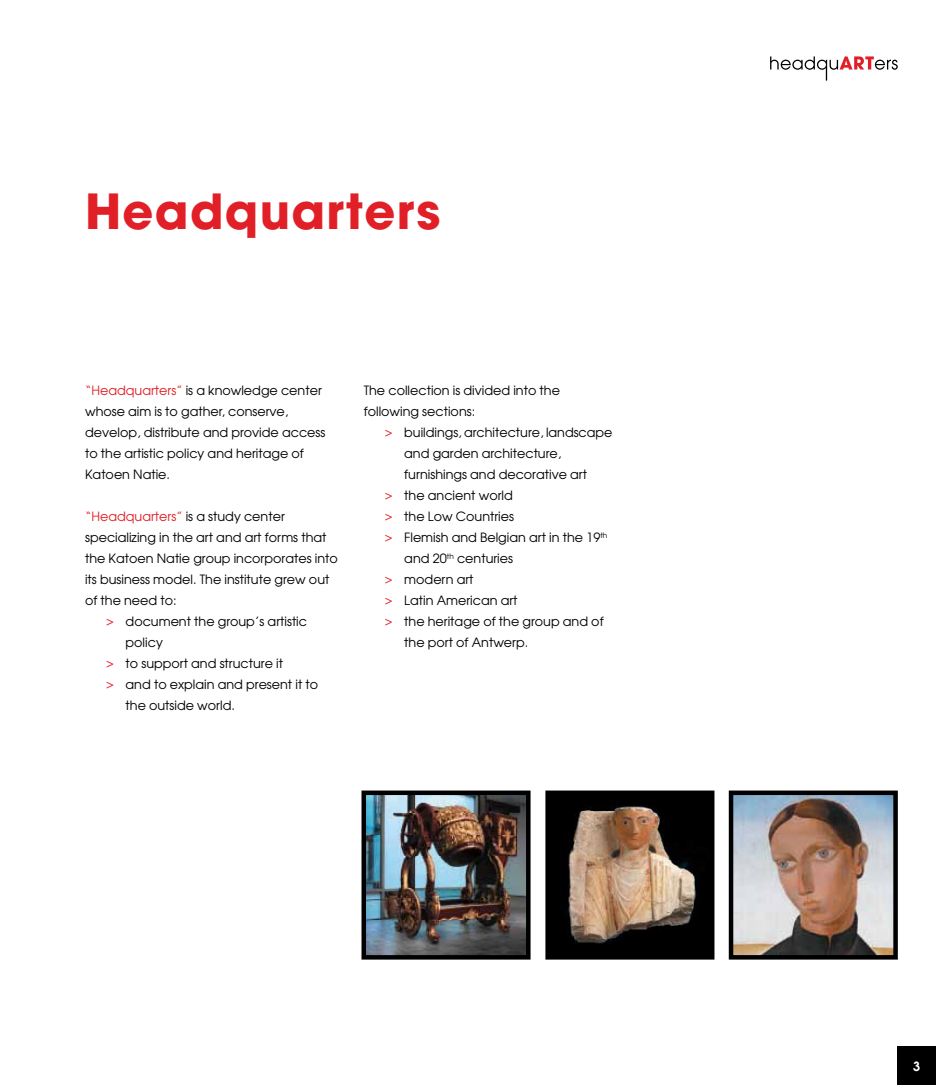
<style>
.page{position:relative;width:936px;height:1085px;background:#fff}
.page>*{position:absolute;margin:0;border:0;box-sizing:border-box;transform-origin:0 0}
.t1{font:700 48px "Avant Garde";letter-spacing:.025em;color:#e11f27}
.t2{font:12.75px/21px "Avant Garde";color:#000}
.t3{font:12.75px "Avant Garde";color:#e11f27}
.t4{font:600 12.75px "Avant Garde";color:#fff}
.s1{color:#e11f27}
.s2{color:#000}
</style>
<div class="page">
<img style="left:550px;top:795px;width:159px;height:159px">
<div style="left:545px;top:790px;width:169px;height:169px;border:4px solid #000"></div>
<img style="left:733px;top:795px;width:159px;height:159px">
<div style="left:728px;top:790px;width:169px;height:169px;border:4px solid #000"></div>
<img style="left:366px;top:795px;width:159px;height:159px">
<div style="left:361px;top:790px;width:169px;height:169px;border:4px solid #000"></div>
<svg style="left:770px;top:56px;width:127px;height:25px"></svg>
<div style="left:897px;top:1046px;width:38px;height:38px;background:#000"></div>
<h1 class="t1" style="left:85px;top:180px;width:357px">Headquarters</h1>
<p class="t2" style="left:85px;top:379px;width:242px"><span class="s1">“Headquarters”</span> is a knowledge center whose aim is to gather, conserve, develop, distribute and provide access to the artistic policy and heritage of<br>Katoen Natie.</p>
<p class="t3" style="left:85px;top:508px;width:201px">“Headquarters” <span class="s2">is a study center</span></p>
<p class="t2" style="left:85px;top:526px;width:243px">specializing in the art and art forms that</p>
<p class="t2" style="left:85px;top:547px;width:254px">the Katoen Natie group incorporates into</p>
<p class="t2" style="left:85px;top:568px;width:246px">its business model. The institute grew out</p>
<p class="t2" style="left:85px;top:589px;width:93px">of the need to:</p>
<p class="t2" style="left:106px;top:610px;width:202px"><span class="s1">&gt;</span> document the group’s artistic</p>
<p class="t2" style="left:126px;top:631px;width:39px">policy</p>
<p class="t2" style="left:106px;top:652px;width:178px"><span class="s1">&gt;</span> to support and structure it</p>
<p class="t2" style="left:106px;top:673px;width:213px"><span class="s1">&gt;</span> and to explain and present it to</p>
<p class="t2" style="left:126px;top:694px;width:111px">the outside world.</p>
<p class="t2" style="left:364px;top:379px;width:198px">The collection is divided into the following sections:</p>
<p class="t2" style="left:385px;top:421px;width:229px"><span class="s1">&gt;</span> buildings, architecture, landscape</p>
<p class="t2" style="left:404px;top:442px;width:158px">and garden architecture,</p>
<p class="t2" style="left:404px;top:463px;width:184px">furnishings and decorative art</p>
<p class="t2" style="left:385px;top:484px;width:129px"><span class="s1">&gt;</span> the ancient world</p>
<p class="t2" style="left:385px;top:505px;width:131px"><span class="s1">&gt;</span> the Low Countries</p>
<p class="t2" style="left:385px;top:526px;width:224px"><span class="s1">&gt;</span> Flemish and Belgian art in the 19<sup>th</sup></p>
<p class="t2" style="left:404px;top:547px;width:110px">and 20<sup>th</sup> centuries</p>
<p class="t2" style="left:385px;top:568px;width:90px"><span class="s1">&gt;</span> modern art</p>
<p class="t2" style="left:385px;top:589px;width:134px"><span class="s1">&gt;</span> Latin American art</p>
<p class="t2" style="left:385px;top:610px;width:220px"><span class="s1">&gt;</span> the heritage of the group and of</p>
<p class="t2" style="left:404px;top:631px;width:125px">the port of Antwerp.</p>
<p class="t4" style="left:913px;top:1057px;width:9px">3</p>
</div>
